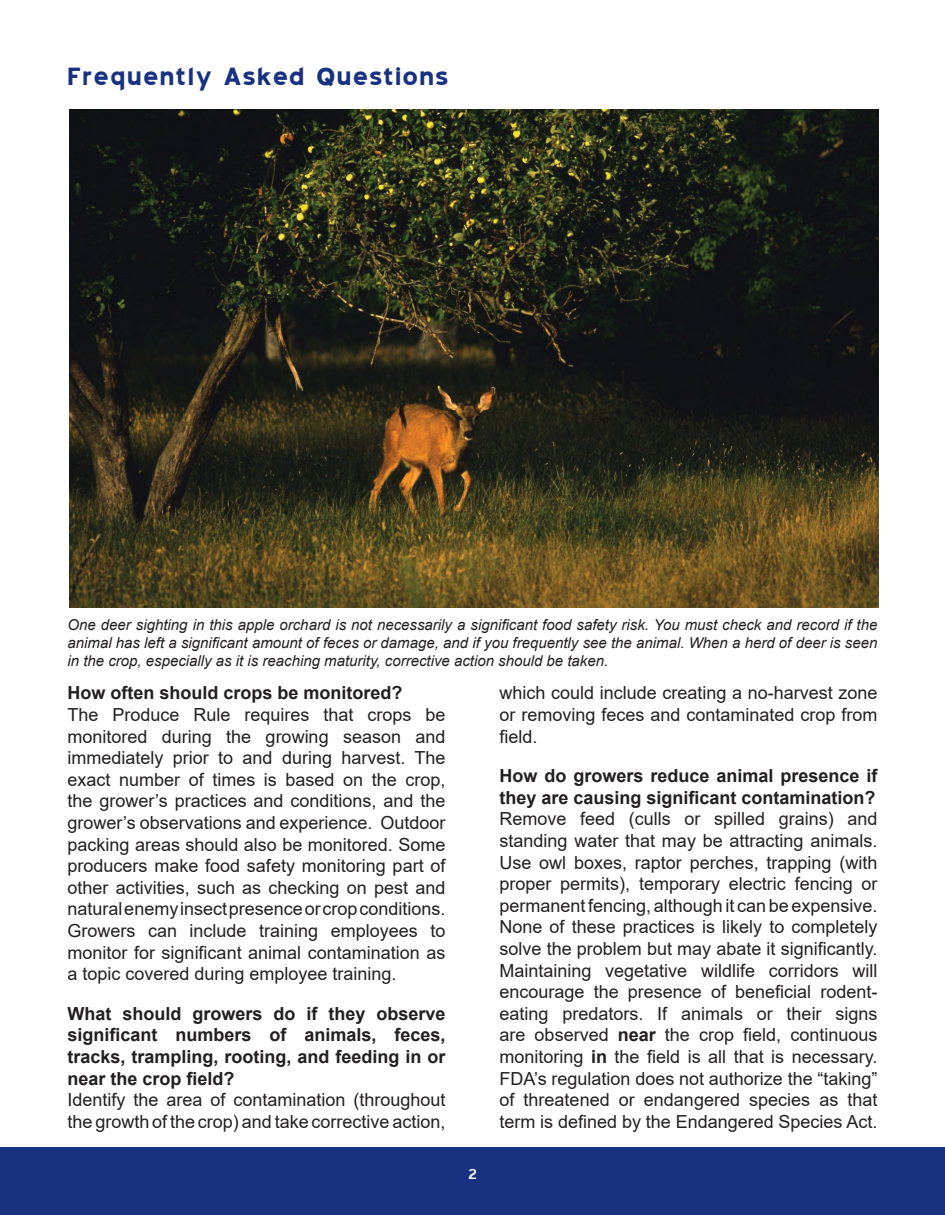
<style>
.page{position:relative;width:945px;height:1215px;background:#fff}
.page>*{position:absolute;margin:0;border:0;box-sizing:border-box;transform-origin:0 0}
.t1{font:700 30px "Blue Highway";letter-spacing:-.01em;color:#183181}
.t2{font:18px/21.6px "Arial";color:#231f20;text-align:justify}
.t3{font:700 18px/21.6px "Arial";color:#231f20;text-align:justify}
.t4{font:18px "Blue Highway";color:#fff}
.t5{font:italic 15px/18px "Arial";color:#231f20;text-align:justify}
.s1{font-weight:700}
</style>
<div class="page">
<div style="left:0;top:1148px;width:932px;height:67px;background:#183181"></div>
<div style="left:932px;top:1148px;width:13px;height:67px;background:#183181"></div>
<img style="left:69px;top:110px;width:809px;height:498px">
<h1 class="t1" style="left:66px;top:61px;width:385px">Frequently Asked Questions</h1>
<p class="t5" style="left:68px;top:616px;width:811px">One deer sighting in this apple orchard is not necessarily a significant food safety risk. You must check and record if the animal has left a significant amount of feces or damage, and if you frequently see the animal. When a herd of deer is seen in the crop, especially as it is reaching maturity, corrective action should be taken.</p>
<p class="t2" style="left:500px;top:682px;width:379px">which could include creating a no-harvest zone or removing feces and contaminated crop from field.</p>
<p class="t3" style="left:500px;top:765px;width:380px">How do growers reduce animal presence if they are causing significant contamination?</p>
<p class="t2" style="left:500px;top:808px;width:380px">Remove feed (culls or spilled grains) and standing water that may be attracting animals.<br>Use owl boxes, raptor perches, trapping (with proper permits), temporary electric fencing or permanent fencing, although it can be expensive.<br>None of these practices is likely to completely solve the problem but may abate it significantly.<br>Maintaining vegetative wildlife corridors will encourage the presence of beneficial rodent&shy;eating predators. If animals or their signs are observed <span class="s1">near</span> the crop field, continuous monitoring <span class="s1">in</span> the field is all that is necessary.<br>FDA’s regulation does not authorize the “taking” of threatened or endangered species as that term is defined by the Endangered Species Act.</p>
<p class="t3" style="left:68px;top:683px;width:337px">How often should crops be monitored?</p>
<p class="t2" style="left:68px;top:704px;width:379px">The Produce Rule requires that crops be monitored during the growing season and immediately prior to and during harvest. The exact number of times is based on the crop, the grower’s practices and conditions, and the grower’s observations and experience. Outdoor packing areas should also be monitored. Some producers make food safety monitoring part of other activities, such as checking on pest and natural enemy insect presence or crop conditions.<br>Growers can include training employees to monitor for significant animal contamination as a topic covered during employee training.</p>
<p class="t3" style="left:68px;top:1003px;width:380px">What should growers do if they observe significant numbers of animals, feces, tracks, trampling, rooting, and feeding in or near the crop field?</p>
<p class="t2" style="left:68px;top:1089px;width:380px">Identify the area of contamination (throughout the growth of the crop) and take corrective action,</p>
<p class="t4" style="left:468px;top:1164px;width:11px">2</p>
</div>
